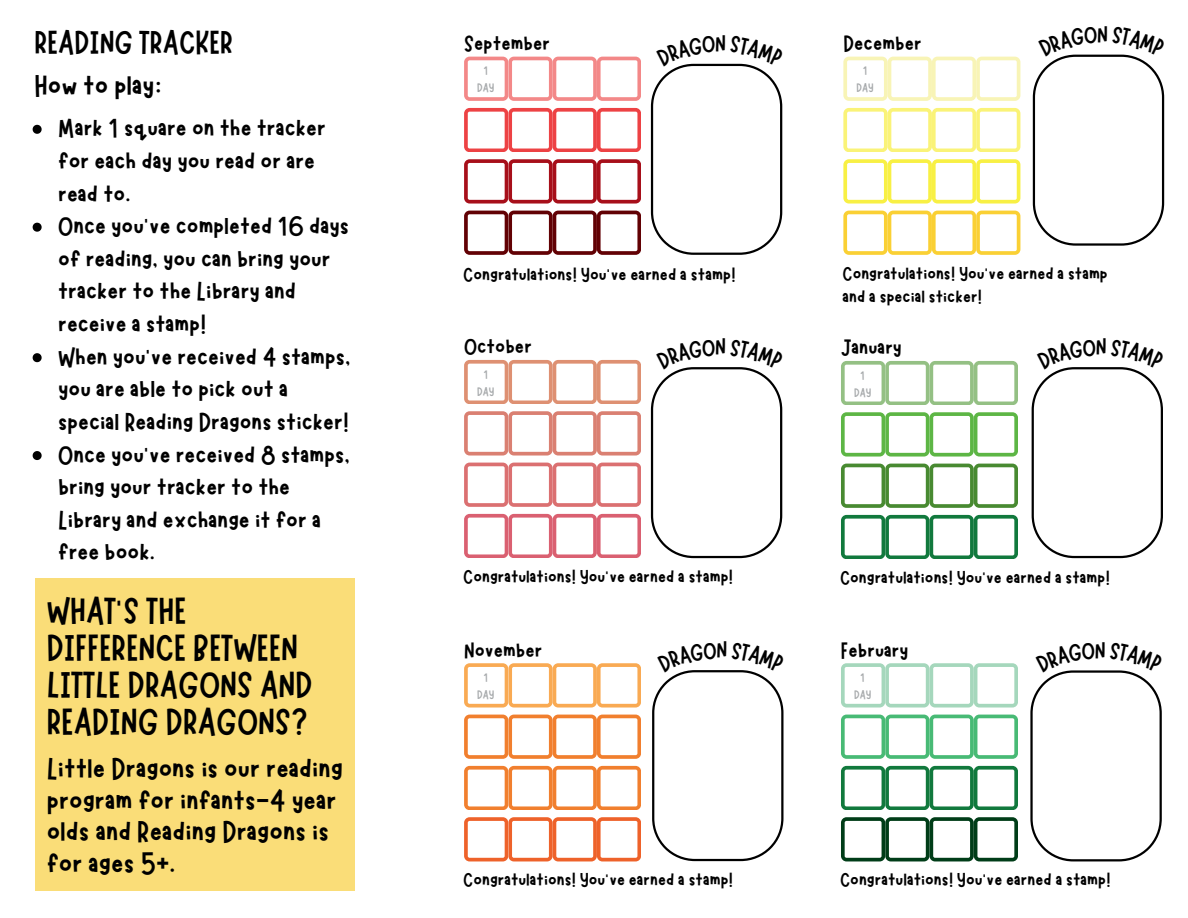
<style>
.page{position:relative;width:1188px;height:918px;background:#fff}
.page>*{position:absolute;margin:0;border:0;box-sizing:border-box;transform-origin:0 0}
.t1{font:37.65px/37.2px "Marykate";color:#000}
.t2{font:33.15px "Marykate";color:#000}
.t3{font:31.65px/31.5px "Marykate";color:#000}
.t4{font:27.6px/32.7px "Marykate";color:#000}
.t5{font:24.15px "Marykate";color:#000}
.t6{font:23.7px "Marykate";color:#000}
.t7{font:20.55px "Marykate";color:#000}
.t8{font:20.4px/23.7px "Marykate";color:#000}
.t9{font:12.3px/17px "Marykate";color:#a6a9ab;text-align:center}
</style>
<div class="page">
<svg style="left:33px;top:125px;width:9px;height:9px"></svg>
<svg style="left:33px;top:223px;width:9px;height:9px"></svg>
<svg style="left:33px;top:353px;width:9px;height:9px"></svg>
<svg style="left:33px;top:451px;width:9px;height:9px"></svg>
<div style="left:35px;top:579px;width:320px;height:312px;background:#fadd78"></div>
<svg style="left:464px;top:108px;width:177px;height:44px"></svg>
<svg style="left:464px;top:159px;width:177px;height:44px"></svg>
<svg style="left:464px;top:211px;width:177px;height:43px"></svg>
<svg style="left:464px;top:57px;width:177px;height:43px"></svg>
<svg style="left:464px;top:411px;width:177px;height:44px"></svg>
<svg style="left:464px;top:463px;width:177px;height:43px"></svg>
<svg style="left:464px;top:514px;width:177px;height:44px"></svg>
<svg style="left:464px;top:360px;width:177px;height:44px"></svg>
<svg style="left:464px;top:715px;width:177px;height:43px"></svg>
<svg style="left:464px;top:766px;width:177px;height:44px"></svg>
<svg style="left:464px;top:817px;width:177px;height:44px"></svg>
<svg style="left:464px;top:663px;width:177px;height:44px"></svg>
<svg style="left:841px;top:715px;width:177px;height:43px"></svg>
<svg style="left:841px;top:766px;width:177px;height:44px"></svg>
<svg style="left:841px;top:817px;width:177px;height:44px"></svg>
<svg style="left:841px;top:663px;width:177px;height:44px"></svg>
<svg style="left:841px;top:412px;width:177px;height:44px"></svg>
<svg style="left:841px;top:464px;width:177px;height:43px"></svg>
<svg style="left:841px;top:515px;width:177px;height:44px"></svg>
<svg style="left:841px;top:361px;width:177px;height:44px"></svg>
<svg style="left:843px;top:108px;width:177px;height:44px"></svg>
<svg style="left:843px;top:159px;width:177px;height:44px"></svg>
<svg style="left:843px;top:211px;width:177px;height:43px"></svg>
<svg style="left:843px;top:57px;width:177px;height:43px"></svg>
<svg style="left:651px;top:63px;width:132px;height:192px"></svg>
<svg style="left:651px;top:367px;width:132px;height:191px"></svg>
<svg style="left:652px;top:670px;width:132px;height:191px"></svg>
<svg style="left:1030px;top:670px;width:132px;height:191px"></svg>
<svg style="left:1032px;top:367px;width:131px;height:191px"></svg>
<svg style="left:1033px;top:54px;width:132px;height:192px"></svg>
<p class="t2" style="left:35px;top:22px;width:200px">READING TRACKER</p>
<p class="t3" style="left:35px;top:68px;width:130px">How to play:</p>
<p class="t9" style="left:477px;top:62px;width:19px">1<br>DAY</p>
<p class="t6" style="left:464px;top:29px;width:87px">September</p>
<p class="t5" style="left:715px;top:28px;width:12px">N</p>
<p class="t6" style="left:843px;top:29px;width:80px">December</p>
<p class="t9" style="left:857px;top:62px;width:19px">1<br>DAY</p>
<p class="t5" style="left:1097px;top:19px;width:12px">N</p>
<p class="t4" style="left:58px;top:111px;width:294px">Mark 1 square on the tracker for each day you read or are read to.<br>Once you've completed 16 days of reading, you can bring your tracker to the Library and receive a stamp!<br>When you've received 4 stamps, you are able to pick out a special Reading Dragons sticker!<br>Once you've received 8 stamps, bring your tracker to the<br>Library and exchange it for a free book.</p>
<p class="t7" style="left:463px;top:261px;width:274px">Congratulations! You've earned a stamp!</p>
<p class="t8" style="left:843px;top:261px;width:267px">Congratulations! You've earned a stamp and a special sticker!</p>
<p class="t6" style="left:464px;top:332px;width:69px">October</p>
<p class="t5" style="left:715px;top:332px;width:12px">N</p>
<p class="t6" style="left:841px;top:333px;width:62px">January</p>
<p class="t5" style="left:1096px;top:332px;width:12px">N</p>
<p class="t9" style="left:477px;top:365px;width:19px">1<br>DAY</p>
<p class="t9" style="left:854px;top:367px;width:19px">1<br>DAY</p>
<p class="t8" style="left:463px;top:564px;width:271px">Congratulations! You've earned a stamp!</p>
<p class="t8" style="left:840px;top:565px;width:271px">Congratulations! You've earned a stamp!</p>
<h1 class="t1" style="left:47px;top:590px;width:267px">WHAT'S THE<br>DIFFERENCE BETWEEN<br>LITTLE DRAGONS AND<br>READING DRAGONS?</h1>
<p class="t3" style="left:47px;top:752px;width:298px">Little Dragons is our reading program for infants-4 year olds and Reading Dragons is for ages 5+.</p>
<p class="t6" style="left:464px;top:635px;width:80px">November</p>
<p class="t5" style="left:716px;top:635px;width:12px">N</p>
<p class="t6" style="left:841px;top:635px;width:69px">February</p>
<p class="t5" style="left:1095px;top:635px;width:12px">N</p>
<p class="t9" style="left:477px;top:669px;width:19px">1<br>DAY</p>
<p class="t9" style="left:854px;top:669px;width:19px">1<br>DAY</p>
<p class="t8" style="left:463px;top:867px;width:271px">Congratulations! You've earned a stamp!</p>
<p class="t8" style="left:840px;top:867px;width:272px">Congratulations! You've earned a stamp!</p>
</div>
